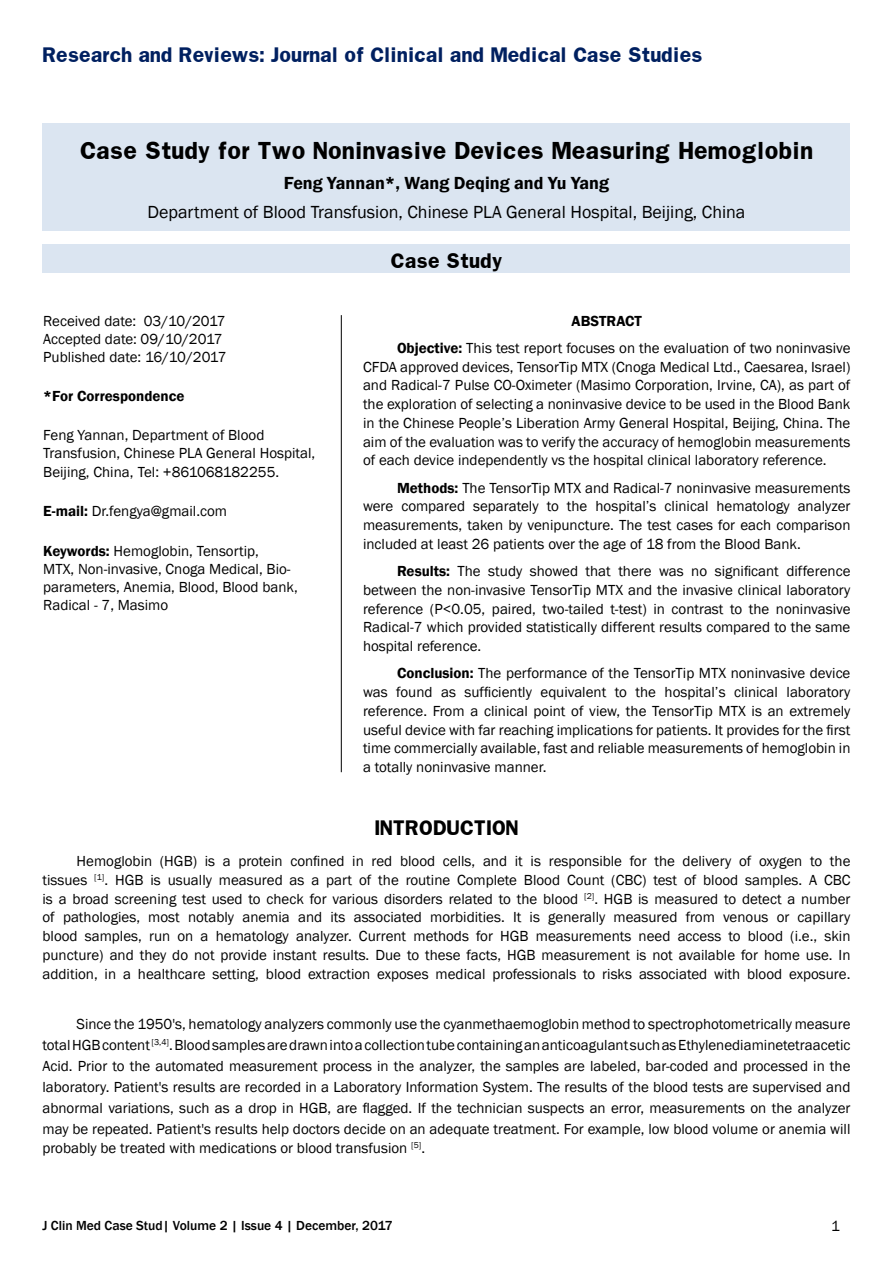
<style>
.page{position:relative;width:893px;height:1263px;background:#fff}
.page>*{position:absolute;margin:0;border:0;box-sizing:border-box;transform-origin:0 0}
.t1{font:700 21px "Franklin";color:#000}
.t2{font:18px "Franklin Gothic";color:#000}
.t3{font:700 18px "Franklin";letter-spacing:-.01em;color:#002060}
.t4{font:600 18px "Franklin Gothic";color:#000}
.SD{font:700 18px "Franklin";color:#000}
.Default{font:15px/18.8px "Franklin Gothic";color:#000;text-align:justify}
.Default-2{font:600 15px "Franklin Gothic";color:#000}
.t5{font:500 13.5px "Franklin Gothic";color:#000}
.s1{font-weight:600}
</style>
<div class="page">
<div style="left:43px;top:123px;width:807px;height:108px;background:#dbe5f1"></div>
<div style="left:43px;top:244px;width:807px;height:29px;background:#dbe5f1"></div>
<hr style="left:341px;top:315px;width:1px;height:457px;background:#000">
<p class="t3" style="left:43px;top:43px;width:661px">Research and Reviews: Journal of Clinical and Medical Case Studies</p>
<p class="t1" style="left:80px;top:136px;width:735px">Case Study for Two Noninvasive Devices Measuring Hemoglobin</p>
<p class="t4" style="left:284px;top:172px;width:327px">Feng Yannan*, Wang Deqing and Yu Yang</p>
<p class="t2" style="left:147px;top:201px;width:599px">Department of Blood Transfusion, Chinese PLA General Hospital, Beijing, China</p>
<p class="SD" style="left:391px;top:248px;width:113px">Case Study</p>
<p class="Default" style="left:43px;top:312px;width:184px">Received date: 03/10/2017</p>
<p class="Default" style="left:43px;top:330px;width:181px">Accepted date: 09/10/2017</p>
<p class="Default" style="left:43px;top:348px;width:185px">Published date: 16/10/2017</p>
<p class="Default-2" style="left:43px;top:387px;width:143px">*For Correspondence</p>
<p class="Default" style="left:43px;top:426px;width:274px;text-align:left">Feng Yannan, Department of Blood<br>Transfusion, Chinese PLA General Hospital,<br>Beijing, China, Tel: +861068182255.</p>
<p class="Default" style="left:43px;top:502px;width:185px"><span class="s1">E-mail:</span> Dr.fengya@gmail.com</p>
<p class="Default" style="left:43px;top:542px;width:256px;line-height:18px;text-align:left"><span class="s1">Keywords:</span> Hemoglobin, Tensortip,<br>MTX, Non-invasive, Cnoga Medical, Bio&shy;parameters, Anemia, Blood, Blood bank, Radical - 7, Masimo</p>
<p class="Default-2" style="left:571px;top:311px;width:72px">ABSTRACT</p>
<p class="Default" style="left:363px;top:339px;width:489px;text-indent:34px"><span class="s1">Objective:</span> This test report focuses on the evaluation of two noninvasive CFDA approved devices, TensorTip MTX (Cnoga Medical Ltd., Caesarea, Israel) and Radical-7 Pulse CO-Oximeter (Masimo Corporation, Irvine, CA), as part of the exploration of selecting a noninvasive device to be used in the Blood Bank in the Chinese People’s Liberation Army General Hospital, Beijing, China. The aim of the evaluation was to verify the accuracy of hemoglobin measurements of each device independently vs the hospital clinical laboratory reference.</p>
<p class="Default" style="left:363px;top:479px;width:489px;text-indent:34px"><span class="s1">Methods:</span> The TensorTip MTX and Radical-7 noninvasive measurements were compared separately to the hospital’s clinical hematology analyzer measurements, taken by venipuncture. The test cases for each comparison included at least 26 patients over the age of 18 from the Blood Bank.</p>
<p class="Default" style="left:363px;top:562px;width:489px;text-indent:34px"><span class="s1">Results:</span> The study showed that there was no significant difference between the non-invasive TensorTip MTX and the invasive clinical laboratory reference (P&lt;0.05, paired, two-tailed t-test) in contrast to the noninvasive Radical-7 which provided statistically different results compared to the same hospital reference.</p>
<p class="Default" style="left:363px;top:664px;width:489px;text-indent:34px"><span class="s1">Conclusion:</span> The performance of the TensorTip MTX noninvasive device was found as sufficiently equivalent to the hospital’s clinical laboratory reference. From a clinical point of view, the TensorTip MTX is an extremely useful device with far reaching implications for patients. It provides for the first time commercially available, fast and reliable measurements of hemoglobin in a totally noninvasive manner.</p>
<p class="SD" style="left:374px;top:815px;width:146px">INTRODUCTION</p>
<p class="Default" style="left:43px;top:852px;width:809px;text-indent:34px">Hemoglobin (HGB) is a protein confined in red blood cells, and it is responsible for the delivery of oxygen to the tissues <sup>[1]</sup>. HGB is usually measured as a part of the routine Complete Blood Count (CBC) test of blood samples. A CBC is a broad screening test used to check for various disorders related to the blood <sup>[2]</sup>. HGB is measured to detect a number of pathologies, most notably anemia and its associated morbidities. It is generally measured from venous or capillary blood samples, run on a hematology analyzer. Current methods for HGB measurements need access to blood (i.e., skin puncture) and they do not provide instant results. Due to these facts, HGB measurement is not available for home use. In addition, in a healthcare setting, blood extraction exposes medical professionals to risks associated with blood exposure.</p>
<p class="Default" style="left:43px;top:1014px;width:809px;line-height:21px;text-indent:34px">Since the 1950's, hematology analyzers commonly use the cyanmethaemoglobin method to spectrophotometrically measure total HGB content <sup>[3,4]</sup>. Blood samples are drawn into a collection tube containing an anticoagulant such as Ethylenediaminetetraacetic Acid. Prior to the automated measurement process in the analyzer, the samples are labeled, bar-coded and processed in the laboratory. Patient's results are recorded in a Laboratory Information System. The results of the blood tests are supervised and abnormal variations, such as a drop in HGB, are flagged. If the technician suspects an error, measurements on the analyzer may be repeated. Patient's results help doctors decide on an adequate treatment. For example, low blood volume or anemia will</p>
<p class="Default" style="left:43px;top:1139px;width:384px">probably be treated with medications or blood transfusion <sup>[5]</sup>.</p>
<p class="t5" style="left:43px;top:1217px;width:352px">J Clin Med Case Stud| Volume 2 | Issue 4 | December, 2017</p>
<p class="Default" style="left:831px;top:1217px;width:10px">1</p>
</div>
